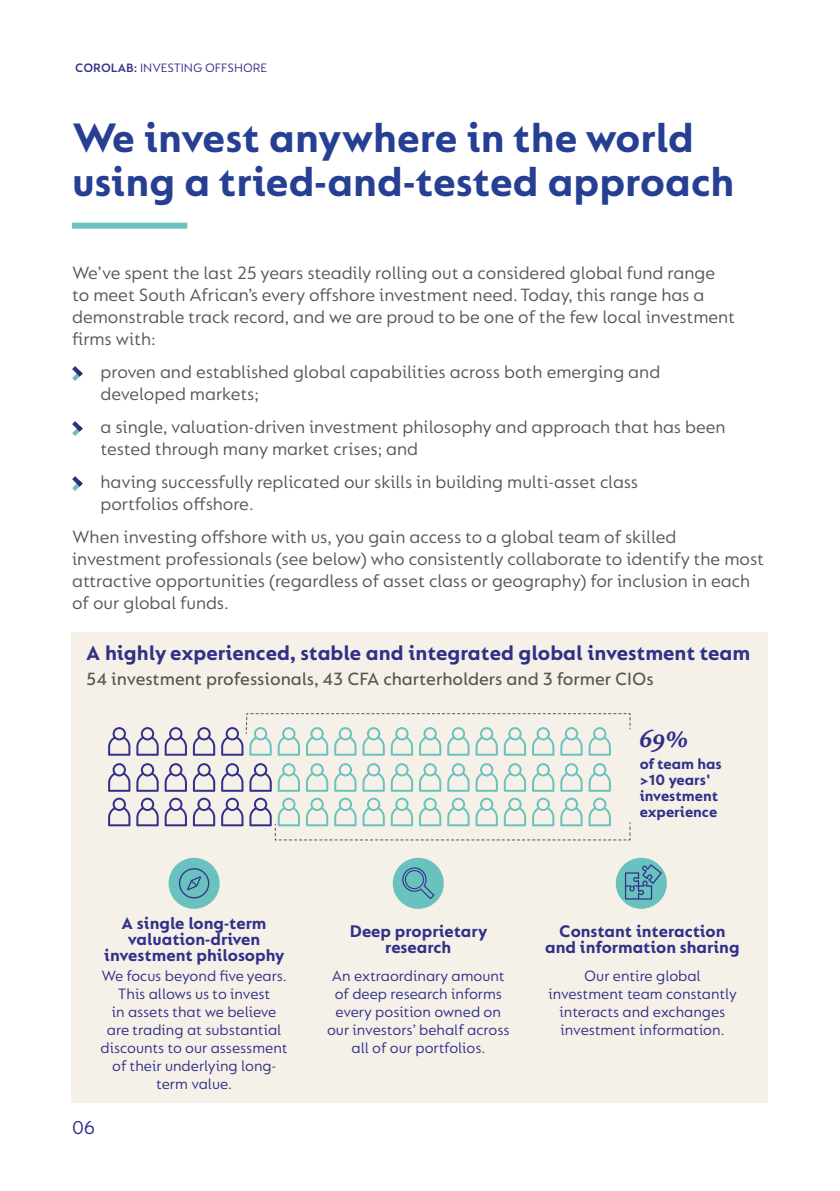
<style>
.page{position:relative;width:840px;height:1191px;background:#fff}
.page>*{position:absolute;margin:0;border:0;box-sizing:border-box;transform-origin:0 0}
.t1{font:700 44px/44px "FS Lucas";color:#263f93}
.t2{font:italic 700 25.6px "FS Brabo";color:#313089}
.t3{font:700 22px "FS Lucas";color:#313089}
.t4{font:20px "FS Lucas";color:#313089}
.t5{font:19px/22px "FS Lucas";color:#575756}
.t6{font:500 19px "FS Lucas";color:#575756}
.t7{font:700 18px/16px "FS Lucas";color:#313089;text-align:center}
.t8{font:16px/18px "FS Lucas";color:#313089;text-align:center}
.t9{font:700 16px/16px "FS Lucas";color:#313089}
.t10{font:13px "FS Lucas";color:#313089}
.s1{font-weight:600}
</style>
<div class="page">
<div style="left:72px;top:632px;width:695px;height:470px;background:#f5f1e9"></div>
<svg style="left:72px;top:366px;width:11px;height:15px"></svg>
<svg style="left:72px;top:421px;width:11px;height:15px"></svg>
<svg style="left:72px;top:476px;width:11px;height:15px"></svg>
<div style="left:72px;top:223px;width:115px;height:6px;background:#6ac2bf"></div>
<svg style="left:108px;top:727px;width:22px;height:28px"></svg>
<svg style="left:108px;top:763px;width:22px;height:28px"></svg>
<svg style="left:108px;top:797px;width:22px;height:29px"></svg>
<svg style="left:136px;top:727px;width:51px;height:28px"></svg>
<svg style="left:136px;top:763px;width:51px;height:28px"></svg>
<svg style="left:136px;top:797px;width:51px;height:29px"></svg>
<svg style="left:193px;top:727px;width:22px;height:28px"></svg>
<svg style="left:193px;top:763px;width:22px;height:28px"></svg>
<svg style="left:193px;top:797px;width:22px;height:29px"></svg>
<svg style="left:221px;top:763px;width:22px;height:28px"></svg>
<svg style="left:221px;top:797px;width:22px;height:29px"></svg>
<svg style="left:249px;top:763px;width:22px;height:28px"></svg>
<svg style="left:277px;top:763px;width:23px;height:28px"></svg>
<svg style="left:306px;top:763px;width:22px;height:28px"></svg>
<svg style="left:334px;top:763px;width:22px;height:28px"></svg>
<svg style="left:362px;top:763px;width:22px;height:28px"></svg>
<svg style="left:390px;top:763px;width:23px;height:28px"></svg>
<svg style="left:419px;top:763px;width:22px;height:28px"></svg>
<svg style="left:447px;top:763px;width:22px;height:28px"></svg>
<svg style="left:475px;top:763px;width:22px;height:28px"></svg>
<svg style="left:503px;top:763px;width:51px;height:28px"></svg>
<svg style="left:560px;top:763px;width:22px;height:28px"></svg>
<svg style="left:588px;top:763px;width:22px;height:28px"></svg>
<div style="left:615px;top:857px;width:51px;height:52px;background:#6ac2bf;border:2px solid #6ac2bf;border-radius:50%"></div>
<svg style="left:624px;top:864px;width:37px;height:35px"></svg>
<div style="left:392px;top:857px;width:51px;height:52px;background:#6ac2bf;border:2px solid #6ac2bf;border-radius:50%"></div>
<svg style="left:402px;top:867px;width:32px;height:32px"></svg>
<div style="left:168px;top:857px;width:51px;height:52px;background:#6ac2bf;border:2px solid #6ac2bf;border-radius:50%"></div>
<svg style="left:179px;top:868px;width:30px;height:30px"></svg>
<svg style="left:221px;top:713px;width:409px;height:42px"></svg>
<svg style="left:249px;top:797px;width:381px;height:44px"></svg>
<p class="t10" style="left:75px;top:60px;width:193px"><span class="s1">COROLAB:</span> INVESTING OFFSHORE</p>
<h1 class="t1" style="left:72px;top:115px;width:663px">We invest anywhere in the world using a tried-and-tested approach</h1>
<p class="t5" style="left:72px;top:262px;width:664px">We’ve spent the last 25 years steadily rolling out a considered global fund range to meet South African’s every offshore investment need. Today, this range has a demonstrable track record, and we are proud to be one of the few local investment firms with:</p>
<p class="t5" style="left:100px;top:361px;width:561px">proven and established global capabilities across both emerging and developed markets;</p>
<p class="t5" style="left:100px;top:416px;width:626px">a single, valuation-driven investment philosophy and approach that has been tested through many market crises; and</p>
<p class="t5" style="left:100px;top:471px;width:539px">having successfully replicated our skills in building multi-asset class portfolios offshore.</p>
<p class="t5" style="left:72px;top:526px;width:693px">When investing offshore with us, you gain access to a global team of skilled investment professionals (see below) who consistently collaborate to identify the most attractive opportunities (regardless of asset class or geography) for inclusion in each of our global funds.</p>
<p class="t3" style="left:86px;top:640px;width:665px">A highly experienced, stable and integrated global investment team</p>
<p class="t6" style="left:86px;top:668px;width:568px">54 investment professionals, 43 CFA charterholders and 3 former CIOs</p>
<h2 class="t2" style="left:639px;top:719px;width:51px">69%</h2>
<p class="t9" style="left:639px;top:755px;width:83px">of team has &gt;10 years' investment experience</p>
<p class="t7" style="left:104px;top:914px;width:182px">A single long-term valuation-driven investment philosophy</p>
<p class="t7" style="left:349px;top:922px;width:139px">Deep proprietary research</p>
<p class="t7" style="left:545px;top:922px;width:196px">Constant interaction and information sharing</p>
<p class="t8" style="left:100px;top:966px;width:188px">We focus beyond five years.<br>This allows us to invest<br>in assets that we believe are trading at substantial discounts to our assessment of their underlying long&shy;term value.</p>
<p class="t8" style="left:327px;top:966px;width:184px">An extraordinary amount of deep research informs every position owned on our investors’ behalf across all of our portfolios.</p>
<p class="t8" style="left:548px;top:966px;width:190px">Our entire global investment team constantly interacts and exchanges investment information.</p>
<p class="t4" style="left:72px;top:1116px;width:25px">06</p>
</div>
